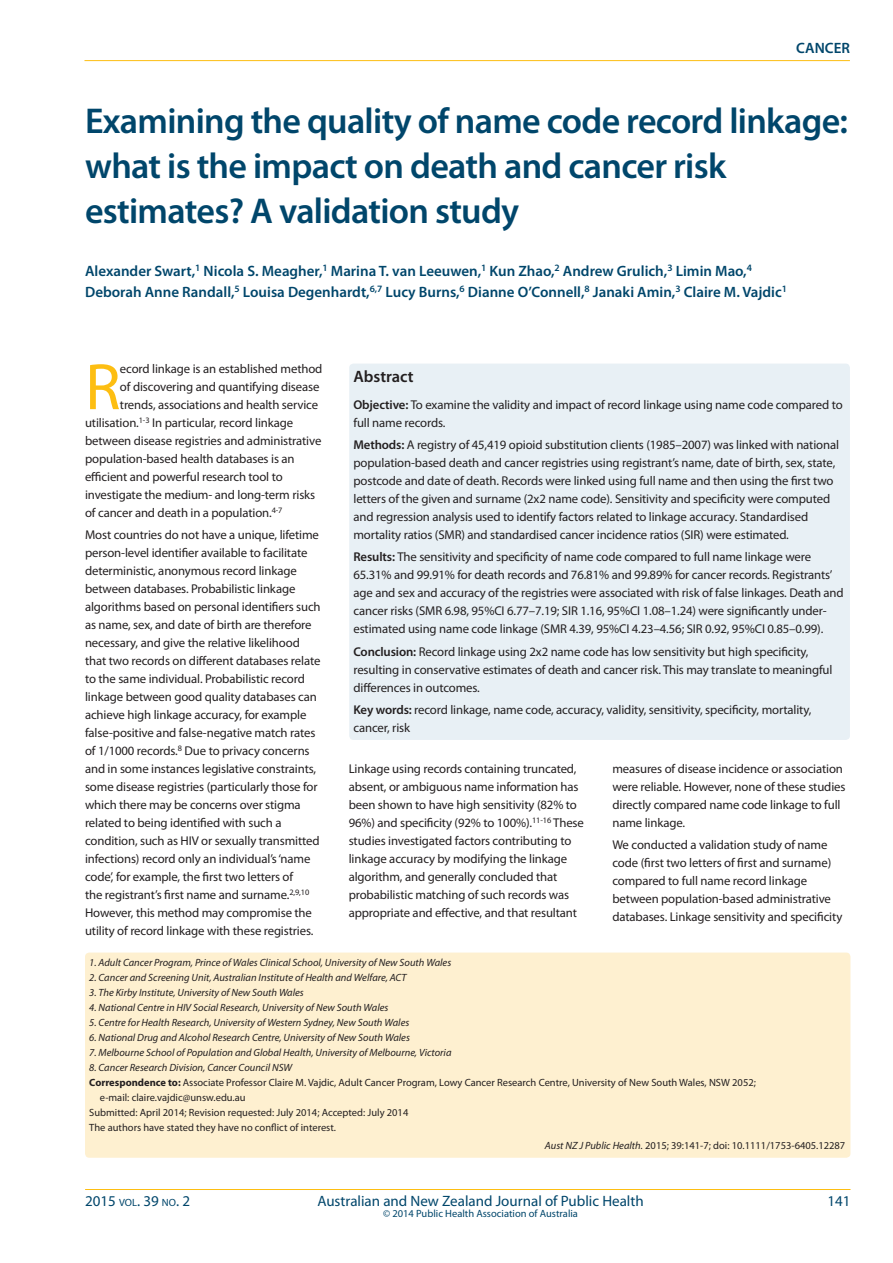
<style>
.page{position:relative;width:893px;height:1263px;background:#fff}
.page>*{position:absolute;margin:0;border:0;box-sizing:border-box;transform-origin:0 0}
.t1{font:66.15px "Myriad Pro";color:#fdbe12}
.t2{font:600 36px/45px "Myriad Pro";letter-spacing:-.02em;color:#00466b}
.t3{font:600 16.5px "Myriad Pro";color:#231f20}
.t4{font:600 15px/21px "Myriad Pro";color:#00466b}
.t5{font:15px "Myriad Pro";color:#00466b}
.t6{font:15px "Myriad Pro";color:#00466b}
.t7{font:12.75px/18px "Myriad Pro";letter-spacing:-.01em;color:#231f20}
.t8{font:italic 10.5px "Myriad Pro";color:#231f20}
.t9{font:10.5px "Myriad Pro";color:#231f20}
.t10{font:10.5px "Myriad Pro";color:#00466b}
.s1{font-weight:600}
.s2{font-weight:700}
.s3{font-style:italic}
.s4{font-size:10.5px}
</style>
<div class="page">
<hr style="left:85px;top:1189px;width:765px;height:1px;background:#fdbe12">
<div style="left:85px;top:952px;width:765px;height:206px;background:#fef0d0;border-radius:4px"></div>
<div style="left:349px;top:364px;width:501px;height:376px;background:#e8f0f5;border-radius:4px"></div>
<hr style="left:84px;top:60px;width:766px;height:1px;background:#fdbe12">
<p class="t4" style="left:796px;top:37px;width:55px">CANCER</p>
<h2 class="t2" style="left:85px;top:98px;width:764px">Examining the quality of name code record linkage: what is the impact on death and cancer risk estimates? A validation study</h2>
<p class="t4" style="left:85px;top:260px;width:703px">Alexander Swart,<sup>1</sup> Nicola S. Meagher,<sup>1</sup> Marina T. van Leeuwen,<sup>1</sup> Kun Zhao,<sup>2</sup> Andrew Grulich,<sup>3</sup> Limin Mao,<sup>4<br></sup>Deborah Anne Randall,<sup>5</sup> Louisa Degenhardt,<sup>6,7</sup> Lucy Burns,<sup>6</sup> Dianne O’Connell,<sup>8</sup> Janaki Amin,<sup>3</sup> Claire M. Vajdic<sup>1</sup></p>
<h1 class="t1" style="left:85px;top:346px;width:37px">R</h1>
<p class="t7" style="left:120px;top:360px;width:204px">ecord linkage is an established method</p>
<p class="t7" style="left:120px;top:378px;width:201px">of discovering and quantifying disease</p>
<p class="t7" style="left:120px;top:396px;width:200px">trends, associations and health service</p>
<p class="t7" style="left:85px;top:414px;width:210px">utilisation.<sup>1-3</sup> In particular, record linkage</p>
<p class="t7" style="left:85px;top:432px;width:238px">between disease registries and administrative</p>
<p class="t7" style="left:85px;top:450px;width:211px">population-based health databases is an</p>
<p class="t7" style="left:85px;top:468px;width:199px">efficient and powerful research tool to</p>
<p class="t7" style="left:85px;top:486px;width:232px">investigate the medium- and long-term risks</p>
<p class="t7" style="left:85px;top:504px;width:199px">of cancer and death in a population.<sup>4-7</sup></p>
<p class="t7" style="left:85px;top:526px;width:237px">Most countries do not have a unique, lifetime person-level identifier available to facilitate deterministic, anonymous record linkage between databases. Probabilistic linkage algorithms based on personal identifiers such as name, sex, and date of birth are therefore necessary, and give the relative likelihood that two records on different databases relate to the same individual. Probabilistic record linkage between good quality databases can achieve high linkage accuracy, for example false-positive and false-negative match rates of 1/1000 records.<sup>8</sup> Due to privacy concerns and in some instances legislative constraints, some disease registries (particularly those for which there may be concerns over stigma related to being identified with such a condition, such as HIV or sexually transmitted infections) record only an individual’s ‘name code’, for example, the first two letters of<br>the registrant’s first name and surname.<sup>2,9,10<br></sup>However, this method may compromise the utility of record linkage with these registries.</p>
<p class="t3" style="left:353px;top:366px;width:62px">Abstract</p>
<p class="t7" style="left:353px;top:395px;width:491px"><span class="s1">Objective:</span> To examine the validity and impact of record linkage using name code compared to full name records.</p>
<p class="t7" style="left:353px;top:435px;width:487px"><span class="s1">Methods:</span> A registry of 45,419 opioid substitution clients (1985–2007) was linked with national population-based death and cancer registries using registrant’s name, date of birth, sex, state, postcode and date of death. Records were linked using full name and then using the first two letters of the given and surname (2x2 name code). Sensitivity and specificity were computed and regression analysis used to identify factors related to linkage accuracy. Standardised mortality ratios (SMR) and standardised cancer incidence ratios (SIR) were estimated.</p>
<p class="t7" style="left:353px;top:548px;width:492px"><span class="s1">Results:</span> The sensitivity and specificity of name code compared to full name linkage were 65.31% and 99.91% for death records and 76.81% and 99.89% for cancer records. Registrants’ age and sex and accuracy of the registries were associated with risk of false linkages. Death and cancer risks (SMR 6.98, 95%CI 6.77–7.19; SIR 1.16, 95%CI 1.08–1.24) were significantly under&shy;estimated using name code linkage (SMR 4.39, 95%CI 4.23–4.56; SIR 0.92, 95%CI 0.85–0.99).</p>
<p class="t7" style="left:353px;top:642px;width:481px"><span class="s1">Conclusion:</span> Record linkage using 2x2 name code has low sensitivity but high specificity, resulting in conservative estimates of death and cancer risk. This may translate to meaningful differences in outcomes.</p>
<p class="t7" style="left:353px;top:700px;width:459px"><span class="s1">Key words:</span> record linkage, name code, accuracy, validity, sensitivity, specificity, mortality, cancer, risk</p>
<p class="t7" style="left:349px;top:760px;width:237px">Linkage using records containing truncated, absent, or ambiguous name information has been shown to have high sensitivity (82% to 96%) and specificity (92% to 100%).<sup>11-16</sup> These studies investigated factors contributing to linkage accuracy by modifying the linkage algorithm, and generally concluded that probabilistic matching of such records was appropriate and effective, and that resultant</p>
<p class="t7" style="left:612px;top:760px;width:235px">measures of disease incidence or association were reliable. However, none of these studies directly compared name code linkage to full name linkage.</p>
<p class="t7" style="left:612px;top:836px;width:231px">We conducted a validation study of name code (first two letters of first and surname) compared to full name record linkage between population-based administrative databases. Linkage sensitivity and specificity</p>
<p class="t8" style="left:89px;top:956px;width:363px">1. Adult Cancer Program, Prince of Wales Clinical School, University of New South Wales</p>
<p class="t8" style="left:89px;top:971px;width:319px">2. Cancer and Screening Unit, Australian Institute of Health and Welfare, ACT</p>
<p class="t8" style="left:89px;top:986px;width:216px">3. The Kirby Institute, University of New South Wales</p>
<p class="t8" style="left:89px;top:1001px;width:301px">4. National Centre in HIV Social Research, University of New South Wales</p>
<p class="t8" style="left:89px;top:1016px;width:322px">5. Centre for Health Research, University of Western Sydney, New South Wales</p>
<p class="t8" style="left:89px;top:1031px;width:322px">6. National Drug and Alcohol Research Centre, University of New South Wales</p>
<p class="t8" style="left:89px;top:1046px;width:364px">7. Melbourne School of Population and Global Health, University of Melbourne, Victoria</p>
<p class="t8" style="left:89px;top:1061px;width:205px">8. Cancer Research Division, Cancer Council NSW</p>
<p class="t9" style="left:89px;top:1076px;width:668px"><span class="s2">Correspondence to:</span> Associate Professor Claire M. Vajdic, Adult Cancer Program, Lowy Cancer Research Centre, University of New South Wales, NSW 2052;</p>
<p class="t9" style="left:100px;top:1091px;width:147px">e-mail: claire.vajdic@unsw.edu.au</p>
<p class="t9" style="left:89px;top:1106px;width:321px">Submitted: April 2014; Revision requested: July 2014; Accepted: July 2014</p>
<p class="t9" style="left:89px;top:1121px;width:248px">The authors have stated they have no conflict of interest.</p>
<p class="t9" style="left:545px;top:1139px;width:302px"><span class="s3">Aust NZ J Public Health.</span> 2015; 39:141-7; doi: 10.1111/1753-6405.12287</p>
<p class="t6" style="left:85px;top:1192px;width:106px">2015 <span class="s4">VOL</span>. 39 <span class="s4">NO</span>. 2</p>
<p class="t5" style="left:317px;top:1192px;width:328px">Australian and New Zealand Journal of Public Health</p>
<p class="t6" style="left:827px;top:1192px;width:25px">141</p>
<p class="t10" style="left:383px;top:1207px;width:196px">© 2014 Public Health Association of Australia</p>
</div>
